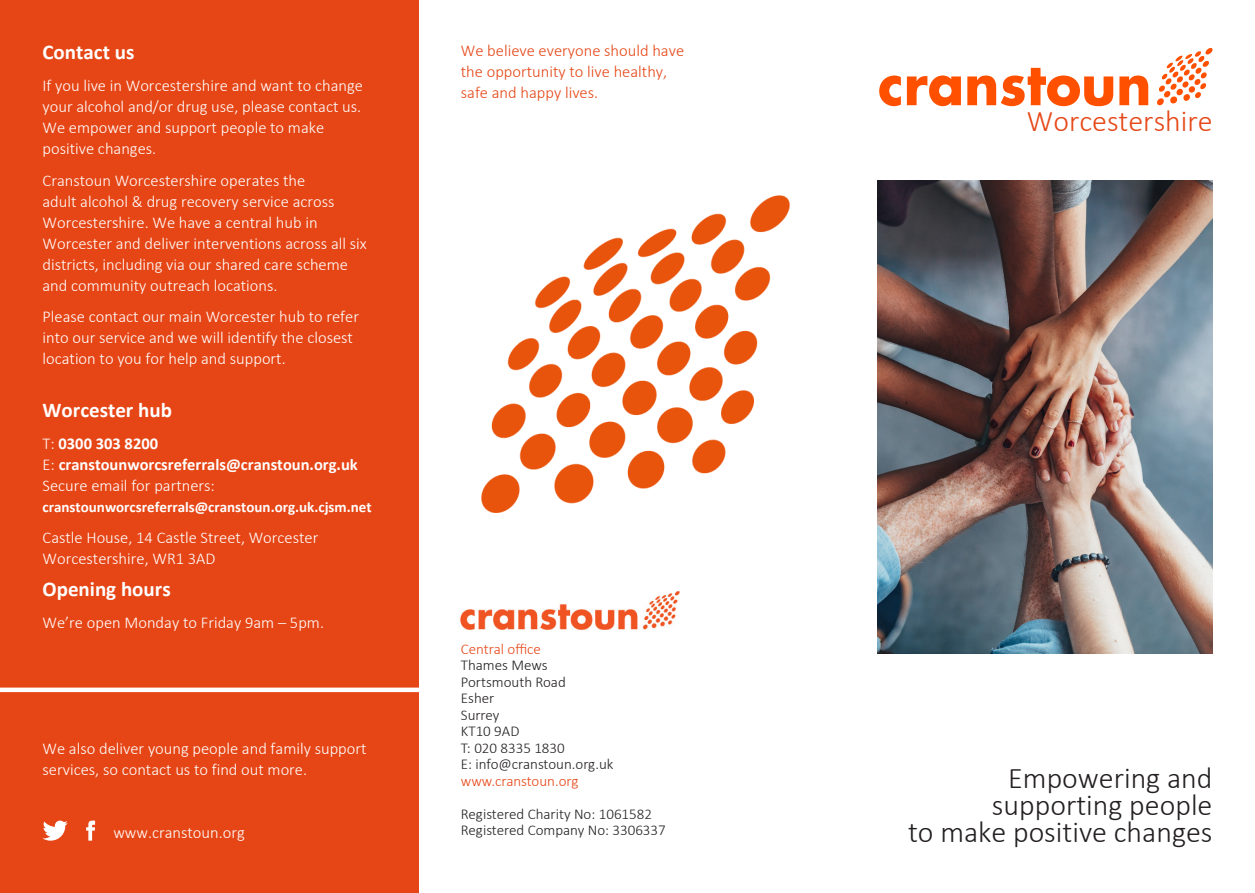
<style>
.page{position:relative;width:1255px;height:893px;background:#fff}
.page>*{position:absolute;margin:0;border:0;box-sizing:border-box;transform-origin:0 0}
.t1{font:300 30px/27px "Calibri";color:#231f20;text-align:right}
.t2{font:300 30px "Calibri";color:#e64616}
.Swanswell_body_copy{font:700 21px "Calibri";color:#fff}
.Swanswell_body_copy-2{font:300 16.5px/21px "Calibri";color:#fff}
.Swanswell_body_copy-3{font:700 16.5px/21px "Calibri";color:#fff}
.t3{font:300 16.5px/21px "Calibri";color:#e64616}
.t4{font:300 15px "Calibri";color:#231f20}
.Swanswell_body_copy-4{font:700 15px "Calibri";color:#fff}
.t5{font:300 15px "Calibri";color:#e64616}
.s1{font-weight:300}
</style>
<div class="page">
<svg style="left:879px;top:76px;width:21px;height:30px"></svg>
<svg style="left:906px;top:76px;width:54px;height:30px"></svg>
<svg style="left:967px;top:68px;width:146px;height:38px"></svg>
<svg style="left:1119px;top:76px;width:29px;height:29px"></svg>
<svg style="left:1157px;top:48px;width:55px;height:58px"></svg>
<img style="left:877px;top:180px;width:335px;height:473px">
<img style="left:481px;top:195px;width:309px;height:318px">
<img style="left:460px;top:591px;width:220px;height:39px">
<div style="left:0;top:0;width:418px;height:893px;background:#e64616"></div>
<svg style="left:43px;top:821px;width:25px;height:20px"></svg>
<svg style="left:86px;top:821px;width:9px;height:20px"></svg>
<hr style="left:0;top:688px;width:427px;height:4px;background:#fff">
<p class="Swanswell_body_copy" style="left:43px;top:38px;width:93px">Contact us</p>
<p class="Swanswell_body_copy-2" style="left:43px;top:75px;width:322px">If you live in Worcestershire and want to change your alcohol and/or drug use, please contact us.<br>We empower and support people to make positive changes.</p>
<p class="Swanswell_body_copy-2" style="left:43px;top:170px;width:326px">Cranstoun Worcestershire operates the<br>adult alcohol &amp; drug recovery service across Worcestershire. We have a central hub in Worcester and deliver interventions across all six districts, including via our shared care scheme and community outreach locations.</p>
<p class="Swanswell_body_copy-2" style="left:43px;top:306px;width:318px">Please contact our main Worcester hub to refer into our service and we will identify the closest location to you for help and support.</p>
<p class="Swanswell_body_copy" style="left:43px;top:395px;width:131px">Worcester hub</p>
<p class="Swanswell_body_copy-3" style="left:43px;top:432px;width:317px"><span class="s1">T:</span> 0300 303 8200<br><span class="s1">E:</span> cranstounworcsreferrals@cranstoun.org.uk<br><span class="s1">Secure email for partners:</span></p>
<p class="Swanswell_body_copy-4" style="left:43px;top:496px;width:330px">cranstounworcsreferrals@cranstoun.org.uk.cjsm.net</p>
<p class="Swanswell_body_copy-2" style="left:43px;top:527px;width:277px">Castle House, 14 Castle Street, Worcester<br>Worcestershire, WR1 3AD</p>
<p class="Swanswell_body_copy" style="left:43px;top:574px;width:130px">Opening hours</p>
<p class="Swanswell_body_copy-2" style="left:43px;top:611px;width:283px">We’re open Monday to Friday 9am – 5pm.</p>
<p class="Swanswell_body_copy-2" style="left:43px;top:738px;width:325px">We also deliver young people and family support services, so contact us to find out more.</p>
<p class="Swanswell_body_copy-2" style="left:113px;top:822px;width:133px">www.cranstoun.org</p>
<p class="t3" style="left:461px;top:40px;width:225px">We believe everyone should have the opportunity to live healthy, safe and happy lives.</p>
<p class="t5" style="left:461px;top:639px;width:82px">Central office</p>
<p class="t4" style="left:461px;top:656px;width:88px">Thames Mews</p>
<p class="t4" style="left:461px;top:672px;width:106px">Portsmouth Road</p>
<p class="t4" style="left:461px;top:689px;width:35px">Esher</p>
<p class="t4" style="left:461px;top:705px;width:40px">Surrey</p>
<p class="t4" style="left:461px;top:722px;width:60px">KT10 9AD</p>
<p class="t4" style="left:461px;top:738px;width:105px">T: 020 8335 1830</p>
<p class="t4" style="left:461px;top:755px;width:154px">E: info@cranstoun.org.uk</p>
<p class="t5" style="left:461px;top:771px;width:119px">www.cranstoun.org</p>
<p class="t4" style="left:461px;top:804px;width:193px">Registered Charity No: 1061582</p>
<p class="t4" style="left:461px;top:821px;width:206px">Registered Company No: 3306337</p>
<p class="t2" style="left:1026px;top:102px;width:187px">Worcestershire</p>
<p class="t1" style="left:908px;top:764px;width:306px">Empowering and supporting people<br>to make positive changes</p>
</div>
